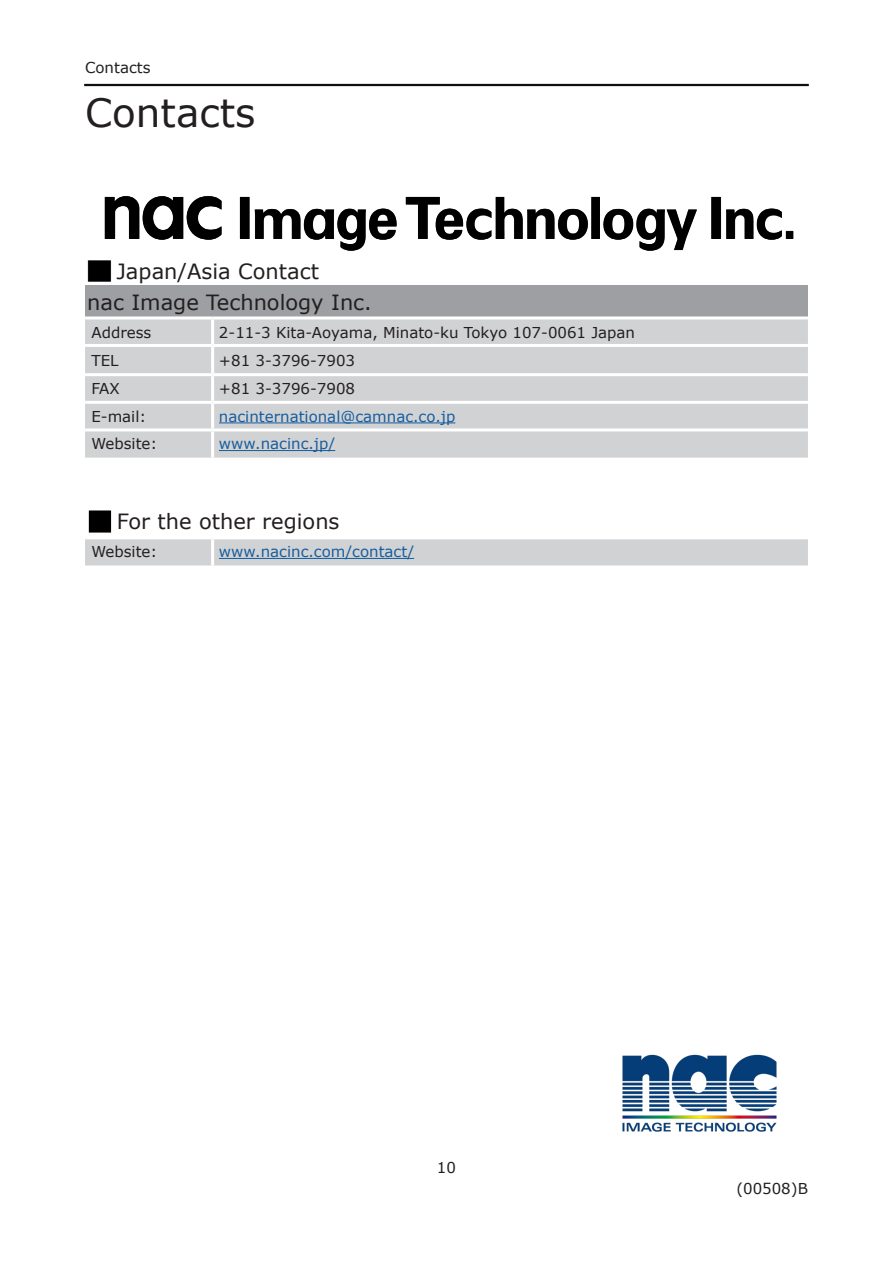
<style>
.page{position:relative;width:893px;height:1263px;background:#fff}
.page>*{position:absolute;margin:0;border:0;box-sizing:border-box;transform-origin:0 0}
.中項目-章_ENG{font:39px "Verdana";color:#231f20}
.t1{font:21px "Verdana";color:#231f20}
.基本段落_英語{font:15px "Verdana";color:#231f20}
.t2{font:15px "Verdana";color:#175d9e}
</style>
<div class="page">
<img style="left:622px;top:1054px;width:155px;height:78px">
<img style="left:104px;top:196px;width:690px;height:55px">
<img style="left:84px;top:83px;width:725px;height:4px">
<div style="left:85px;top:286px;width:723px;height:32px;background:#9d9fa2"></div>
<div style="left:85px;top:319px;width:723px;height:139px;background:#d1d2d4"></div>
<hr style="left:85px;top:316px;width:128px;height:3px;background:#fff">
<hr style="left:213px;top:316px;width:595px;height:3px;background:#fff">
<hr style="left:211px;top:319px;width:3px;height:25px;background:#fff">
<hr style="left:85px;top:344px;width:128px;height:3px;background:#fff">
<hr style="left:213px;top:344px;width:595px;height:3px;background:#fff">
<hr style="left:211px;top:347px;width:3px;height:26px;background:#fff">
<hr style="left:85px;top:373px;width:128px;height:3px;background:#fff">
<hr style="left:213px;top:373px;width:595px;height:3px;background:#fff">
<hr style="left:211px;top:376px;width:3px;height:25px;background:#fff">
<hr style="left:85px;top:401px;width:128px;height:3px;background:#fff">
<hr style="left:213px;top:401px;width:595px;height:3px;background:#fff">
<hr style="left:211px;top:404px;width:3px;height:24px;background:#fff">
<hr style="left:85px;top:428px;width:128px;height:3px;background:#fff">
<hr style="left:213px;top:428px;width:595px;height:3px;background:#fff">
<hr style="left:211px;top:431px;width:3px;height:27px;background:#fff">
<hr style="left:219px;top:422px;width:236px;height:1px;background:#175d9e">
<hr style="left:219px;top:450px;width:116px;height:1px;background:#175d9e">
<img style="left:85px;top:260px;width:29px;height:26px">
<div style="left:85px;top:539px;width:723px;height:26px;background:#d1d2d4"></div>
<hr style="left:211px;top:539px;width:3px;height:26px;background:#fff">
<hr style="left:219px;top:558px;width:195px;height:1px;background:#175d9e">
<img style="left:88px;top:510px;width:24px;height:23px">
<p class="基本段落_英語" style="left:85px;top:58px;width:67px">Contacts</p>
<p class="中項目-章_ENG" style="left:85px;top:86px;width:172px">Contacts</p>
<p class="t1" style="left:116px;top:257px;width:204px">Japan/Asia Contact</p>
<p class="t1" style="left:87px;top:287px;width:286px">nac Image Technology Inc.</p>
<p class="基本段落_英語" style="left:91px;top:322px;width:61px">Address</p>
<p class="基本段落_英語" style="left:219px;top:322px;width:418px">2-11-3 Kita-Aoyama, Minato-ku Tokyo 107-0061 Japan</p>
<p class="基本段落_英語" style="left:91px;top:350px;width:29px">TEL</p>
<p class="基本段落_英語" style="left:219px;top:350px;width:138px">+81 3-3796-7903</p>
<p class="基本段落_英語" style="left:91px;top:378px;width:30px">FAX</p>
<p class="基本段落_英語" style="left:219px;top:378px;width:138px">+81 3-3796-7908</p>
<p class="基本段落_英語" style="left:91px;top:406px;width:56px">E-mail:</p>
<p class="t2" style="left:219px;top:406px;width:238px">nacinternational@camnac.co.jp</p>
<p class="基本段落_英語" style="left:91px;top:433px;width:67px">Website:</p>
<p class="t2" style="left:219px;top:433px;width:118px">www.nacinc.jp/</p>
<p class="t1" style="left:117px;top:507px;width:224px">For the other regions</p>
<p class="基本段落_英語" style="left:91px;top:541px;width:67px">Website:</p>
<p class="t2" style="left:219px;top:541px;width:197px">www.nacinc.com/contact/</p>
<p class="基本段落_英語" style="left:437px;top:1157px;width:21px">10</p>
<p class="基本段落_英語" style="left:736px;top:1178px;width:73px">(00508)B</p>
</div>
